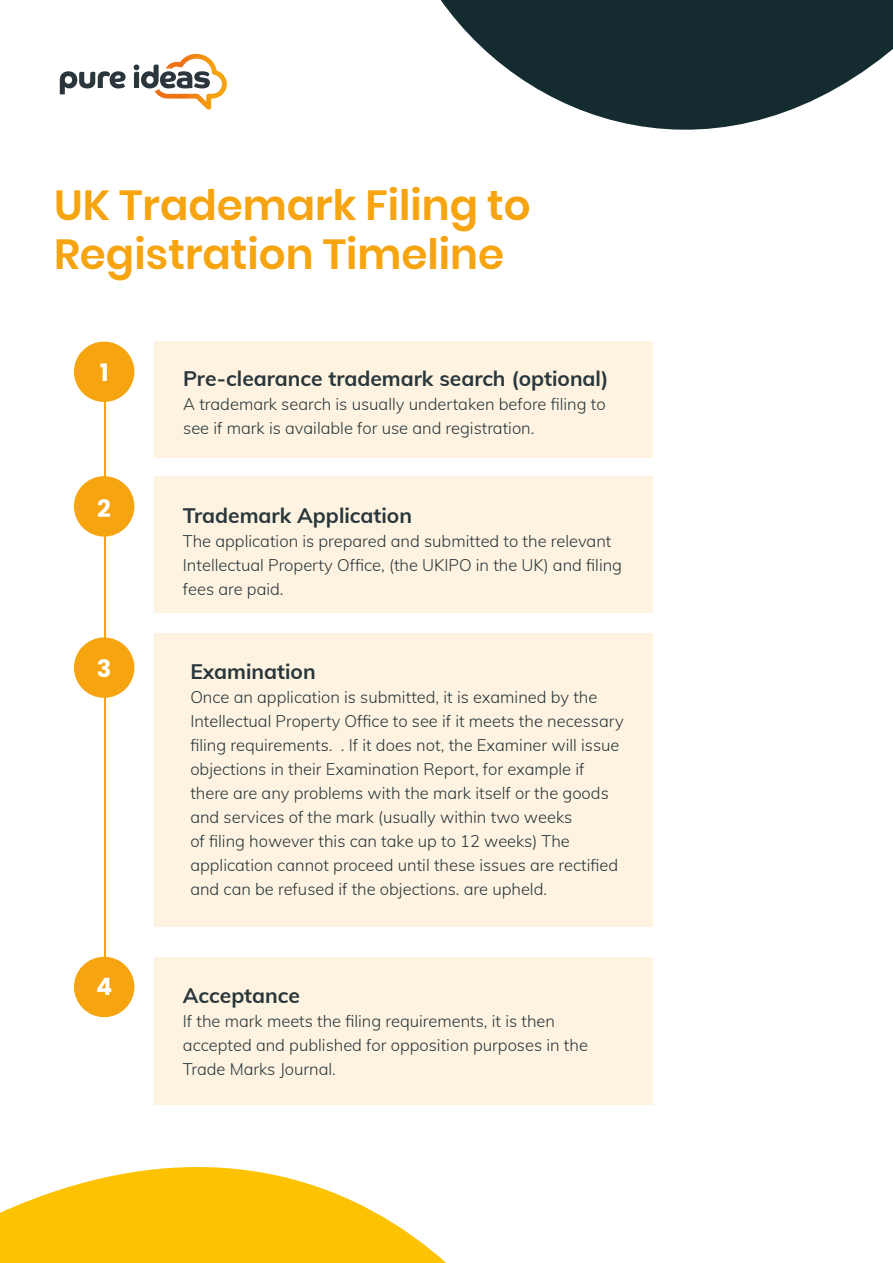
<style>
.page{position:relative;width:893px;height:1263px;background:#fff}
.page>*{position:absolute;margin:0;border:0;box-sizing:border-box;transform-origin:0 0}
.t1{font:600 42px/49.5px "Poppins";color:#f6a410}
.t2{font:700 24px "Poppins";color:#fff}
.t3{font:700 21px "Muli";color:#29363b}
.t4{font:300 16.5px/24px "Muli";color:#29363b}
</style>
<div class="page">
<div style="left:154px;top:341px;width:499px;height:117px;background:#fdf3e0"></div>
<div style="left:154px;top:957px;width:499px;height:147px;background:#fdf3e0"></div>
<div style="left:154px;top:476px;width:499px;height:136px;background:#fdf3e0"></div>
<div style="left:154px;top:633px;width:499px;height:294px;background:#fdf3e0"></div>
<hr style="left:104px;top:353px;width:2px;height:659px;background:#f6a410">
<svg style="left:0;top:1104px;width:653px;height:159px"></svg>
<svg style="left:440px;top:0;width:453px;height:130px;fill:#142c30"></svg>
<svg style="left:60px;top:71px;width:66px;height:23px"></svg>
<svg style="left:134px;top:54px;width:93px;height:56px"></svg>
<div style="left:74px;top:341px;width:60px;height:61px;background:#f6a410;border-radius:50%"></div>
<div style="left:74px;top:476px;width:60px;height:61px;background:#f6a410;border-radius:50%"></div>
<div style="left:74px;top:637px;width:60px;height:61px;background:#f6a410;border-radius:50%"></div>
<div style="left:74px;top:957px;width:60px;height:60px;background:#f6a410;border-radius:50%"></div>
<h1 class="t1" style="left:54px;top:181px;width:478px">UK Trademark Filing to<br>Registration Timeline</h1>
<h2 class="t2" style="left:100px;top:359px;width:11px">1</h2>
<h2 class="t2" style="left:97px;top:494px;width:15px">2</h2>
<h2 class="t2" style="left:97px;top:655px;width:16px">3</h2>
<h2 class="t2" style="left:96px;top:972px;width:18px">4</h2>
<p class="t3" style="left:183px;top:363px;width:427px">Pre-clearance trademark search (optional)</p>
<p class="t4" style="left:183px;top:392px;width:424px">A trademark search is usually undertaken before filing to see if mark is available for use and registration.</p>
<p class="t3" style="left:183px;top:500px;width:231px">Trademark Application</p>
<p class="t4" style="left:183px;top:528px;width:441px">The application is prepared and submitted to the relevant<br>Intellectual Property Office, (the UKIPO in the UK) and filing fees are paid.</p>
<p class="t3" style="left:190px;top:656px;width:127px">Examination</p>
<p class="t4" style="left:190px;top:684px;width:435px">Once an application is submitted, it is examined by the Intellectual Property Office to see if it meets the necessary filing requirements. . If it does not, the Examiner will issue objections in their Examination Report, for example if there are any problems with the mark itself or the goods and services of the mark (usually within two weeks<br>of filing however this can take up to 12 weeks) The application cannot proceed until these issues are rectified and can be refused if the objections. are upheld.</p>
<p class="t3" style="left:183px;top:980px;width:119px">Acceptance</p>
<p class="t4" style="left:183px;top:1008px;width:407px">If the mark meets the filing requirements, it is then accepted and published for opposition purposes in the<br>Trade Marks Journal.</p>
</div>
